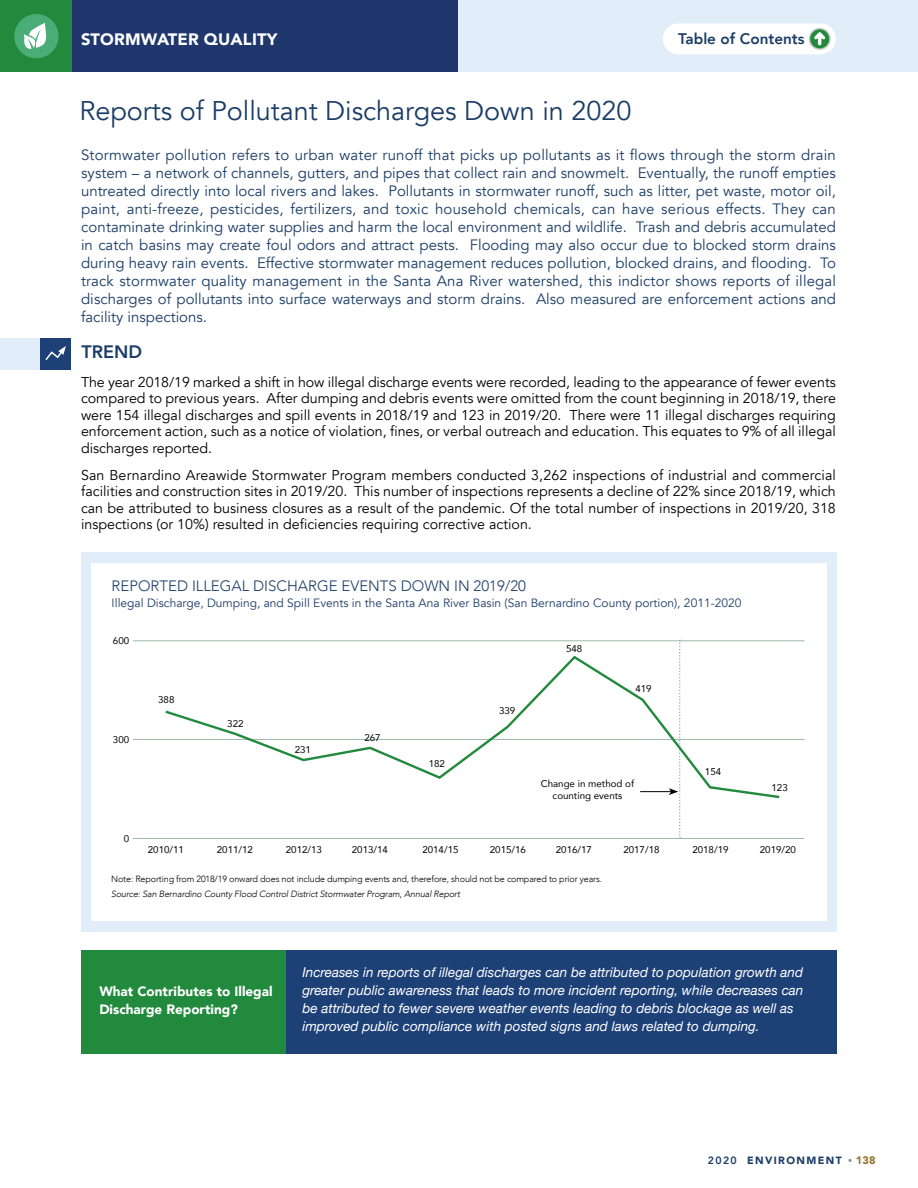
<style>
.page{position:relative;width:918px;height:1188px;background:#fff}
.page>*{position:absolute;margin:0;border:0;box-sizing:border-box;transform-origin:0 0}
.t1{font:27px "Avenir";color:#1b3d67}
.t2{font:800 18px "Avenir";color:#1b3d67}
.t3{font:900 16.5px "Avenir";letter-spacing:.01em;color:#fff}
.t4{font:800 15.3px "Avenir";color:#1b3d67}
.t5{font:15px/18px "Avenir";color:#1b3d67;text-align:justify}
.t6{font:300 15px "Avenir";color:#1b3d67}
.t7{font:14.25px/16.5px "Avenir";color:#000;text-align:justify}
.t8{font:italic 13.5px/18px "Helvetica Neue";color:#fff}
.t9{font:900 13.5px/18px "Avenir";color:#fff}
.t10{font:12px "Avenir";color:#1b3d67}
.t11{font:900 10.8px "Avenir";color:#95732b}
.t12{font:900 10.5px "Avenir";letter-spacing:.13em;color:#1b3d67}
.t13{font:9.75px/12px "Avenir";color:#000;text-align:center}
.t14{font:300 9px "Avenir";letter-spacing:-.015em;color:#000}
.t15{font:italic 300 9px "Avenir";letter-spacing:-.015em;color:#000}
.s1{font-weight:800}
</style>
<div class="page">
<div style="left:40px;top:338px;width:31px;height:31px;background:#1d4077"></div>
<div style="left:0;top:338px;width:40px;height:31px;background:#e1eef9"></div>
<svg style="left:45px;top:346px;width:21px;height:14px"></svg>
<div style="left:456px;top:0;width:462px;height:71px;background:#e1eef9"></div>
<div style="left:71px;top:0;width:387px;height:71px;background:#1f376d"></div>
<div style="left:0;top:0;width:71px;height:71px;background:#218a3c"></div>
<div style="left:14px;top:14px;width:45px;height:44px;background:#4aad76;border-radius:50%"></div>
<svg style="left:24px;top:23px;width:22px;height:26px"></svg>
<div style="left:96px;top:950px;width:741px;height:104px;background:#1d4077"></div>
<div style="left:81px;top:950px;width:204px;height:104px;background:#218a3c"></div>
<div style="left:81px;top:553px;width:756px;height:379px;background:#e1eef9"></div>
<div style="left:91px;top:563px;width:736px;height:358px;background:#fff"></div>
<hr style="left:133px;top:838px;width:671px;height:1px;background:#9bb8a8">
<hr style="left:133px;top:739px;width:672px;height:1px;background:#9bb8a8">
<hr style="left:133px;top:640px;width:672px;height:1px;background:#9bb8a8">
<svg style="left:165px;top:655px;width:615px;height:144px"></svg>
<hr style="left:640px;top:791px;width:31px;height:1px;background:#000">
<svg style="left:669px;top:640px;width:12px;height:198px"></svg>
<svg style="left:848px;top:1159px;width:4px;height:3px"></svg>
<div style="left:663px;top:23px;width:173px;height:31px;background:#fff;border-radius:15px"></div>
<svg style="left:809px;top:29px;width:21px;height:20px"></svg>
<div style="left:809px;top:28px;width:22px;height:22px;border:2px solid #c7c8ca;border-radius:50%"></div>
<svg style="left:814px;top:31px;width:11px;height:14px"></svg>
<p class="t3" style="left:81px;top:25px;width:198px">STORMWATER QUALITY</p>
<p class="t4" style="left:678px;top:27px;width:128px">Table of Contents</p>
<h1 class="t1" style="left:79px;top:95px;width:554px">Reports of Pollutant Discharges Down in 2020</h1>
<p class="t5" style="left:81px;top:146px;width:757px">Stormwater pollution refers to urban water runoff that picks up pollutants as it flows through the storm drain system – a network of channels, gutters, and pipes that collect rain and snowmelt. Eventually, the runoff empties untreated directly into local rivers and lakes. Pollutants in stormwater runoff, such as litter, pet waste, motor oil, paint, anti-freeze, pesticides, fertilizers, and toxic household chemicals, can have serious effects. They can contaminate drinking water supplies and harm the local environment and wildlife. Trash and debris accumulated in catch basins may create foul odors and attract pests. Flooding may also occur due to blocked storm drains during heavy rain events. Effective stormwater management reduces pollution, blocked drains, and flooding. To track stormwater quality management in the Santa Ana River watershed, this indictor shows reports of illegal discharges of pollutants into surface waterways and storm drains. Also measured are enforcement actions and facility inspections.</p>
<p class="t2" style="left:82px;top:338px;width:62px">TREND</p>
<p class="t7" style="left:81px;top:374px;width:756px">The year 2018/19 marked a shift in how illegal discharge events were recorded, leading to the appearance of fewer events compared to previous years. After dumping and debris events were omitted from the count beginning in 2018/19, there were 154 illegal discharges and spill events in 2018/19 and 123 in 2019/20. There were 11 illegal discharges requiring enforcement action, such as a notice of violation, fines, or verbal outreach and education. This equates to 9% of all illegal discharges reported.</p>
<p class="t7" style="left:81px;top:467px;width:756px">San Bernardino Areawide Stormwater Program members conducted 3,262 inspections of industrial and commercial facilities and construction sites in 2019/20. This number of inspections represents a decline of 22% since 2018/19, which can be attributed to business closures as a result of the pandemic. Of the total number of inspections in 2019/20, 318 inspections (or 10%) resulted in deficiencies requiring corrective action.</p>
<p class="t6" style="left:112px;top:577px;width:416px">REPORTED ILLEGAL DISCHARGE EVENTS DOWN IN 2019/20</p>
<p class="t10" style="left:112px;top:596px;width:631px">Illegal Discharge, Dumping, and Spill Events in the Santa Ana River Basin (San Bernardino County portion), 2011-2020</p>
<p class="t13" style="left:113px;top:634px;width:18px">600</p>
<p class="t13" style="left:566px;top:642px;width:18px">548</p>
<p class="t13" style="left:113px;top:733px;width:18px">300</p>
<p class="t13" style="left:158px;top:693px;width:18px">388</p>
<p class="t13" style="left:124px;top:832px;width:7px">0</p>
<p class="t13" style="left:227px;top:717px;width:18px">322</p>
<p class="t13" style="left:295px;top:743px;width:18px">231</p>
<p class="t13" style="left:364px;top:731px;width:18px">267</p>
<p class="t13" style="left:429px;top:757px;width:18px">182</p>
<p class="t13" style="left:499px;top:704px;width:18px">339</p>
<p class="t13" style="left:635px;top:682px;width:18px">419</p>
<p class="t13" style="left:541px;top:778px;width:95px">Change in method of counting events</p>
<p class="t13" style="left:705px;top:766px;width:18px">154</p>
<p class="t13" style="left:772px;top:782px;width:18px">123</p>
<p class="t13" style="left:148px;top:843px;width:38px">2010/11</p>
<p class="t13" style="left:217px;top:843px;width:38px">2011/12</p>
<p class="t13" style="left:286px;top:843px;width:38px">2012/13</p>
<p class="t13" style="left:352px;top:843px;width:38px">2013/14</p>
<p class="t13" style="left:422px;top:843px;width:38px">2014/15</p>
<p class="t13" style="left:490px;top:843px;width:38px">2015/16</p>
<p class="t13" style="left:556px;top:843px;width:38px">2016/17</p>
<p class="t13" style="left:623px;top:843px;width:38px">2017/18</p>
<p class="t13" style="left:692px;top:843px;width:38px">2018/19</p>
<p class="t13" style="left:760px;top:843px;width:38px">2019/20</p>
<p class="t15" style="left:111px;top:889px;width:350px">Source: San Bernardino County Flood Control District Stormwater Program, Annual Report</p>
<p class="t14" style="left:111px;top:873px;width:492px">Note: Reporting from 2018/19 onward does not include dumping events and, therefore, should not be compared to prior years.</p>
<p class="t9" style="left:99px;top:982px;width:175px">What Contributes to Illegal<br>Discharge Reporting?</p>
<p class="t8" style="left:302px;top:964px;width:503px">Increases in reports of illegal discharges can be attributed to population growth and greater public awareness that leads to more incident reporting, while decreases can be attributed to fewer severe weather events leading to debris blockage as well as improved public compliance with posted signs and laws related to dumping.</p>
<p class="t12" style="left:708px;top:1152px;width:135px"><span class="s1">2020</span> ENVIRONMENT</p>
<p class="t11" style="left:856px;top:1151px;width:22px">138</p>
</div>
